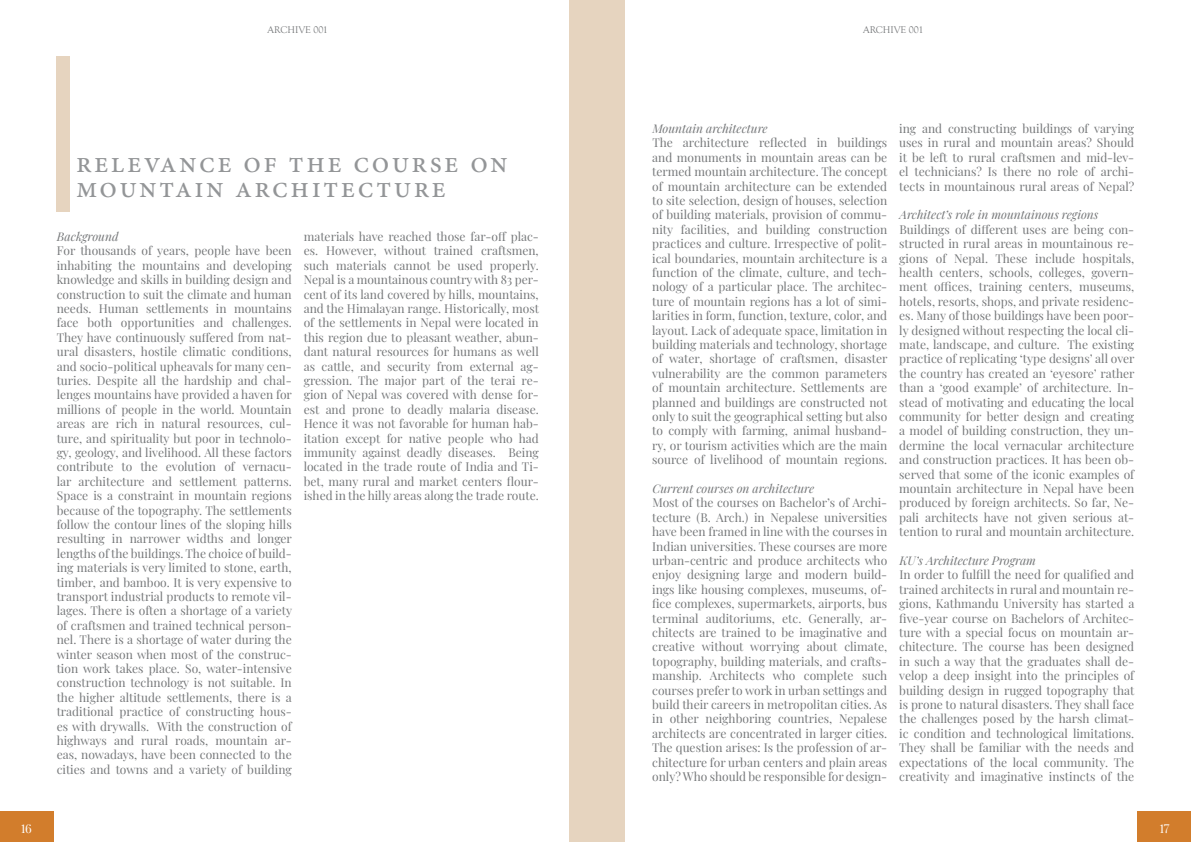
<style>
.page{position:relative;width:1191px;height:842px;background:#fff}
.page>*{position:absolute;margin:0;border:0;box-sizing:border-box;transform-origin:0 0}
.t1{font:30px/25px "Minion Pro";letter-spacing:.08em;color:#939597}
.t2{font:12px/14.4px "Playfair Display";color:#76787a;text-align:justify}
.t3{font:italic 12px "Playfair Display";color:#76787a}
.t4{font:12px "Playfair Display";color:#fff}
.t5{font:10px "Goudy Old Style T";color:#76787a}
</style>
<div class="page">
<div style="left:1138px;top:812px;width:53px;height:30px;background:#d27d2c"></div>
<div style="left:0;top:812px;width:53px;height:30px;background:#d27d2c"></div>
<div style="left:57px;top:57px;width:13px;height:155px;background:#e6d4bf"></div>
<div style="left:568px;top:0;width:56px;height:842px;background:#e6d4bf"></div>
<p class="t5" style="left:267px;top:24px;width:62px">ARCHIVE 001</p>
<p class="t5" style="left:863px;top:24px;width:62px">ARCHIVE 001</p>
<h1 class="t1" style="left:76px;top:152px;width:433px">Relevance of the Course on<br>Mountain Architecture</h1>
<p class="t3" style="left:57px;top:231px;width:63px">Background</p>
<p class="t2" style="left:57px;top:245px;width:237px">For thousands of years, people have been inhabiting the mountains and developing knowledge and skills in building design and construction to suit the climate and human needs. Human settlements in mountains face both opportunities and challenges.<br>They have continuously suffered from nat&shy;ural disasters, hostile climatic conditions, and socio-political upheavals for many cen&shy;turies. Despite all the hardship and chal&shy;lenges mountains have provided a haven for millions of people in the world. Mountain areas are rich in natural resources, cul&shy;ture, and spirituality but poor in technolo&shy;gy, geology, and livelihood. All these factors contribute to the evolution of vernacu&shy;lar architecture and settlement patterns.<br>Space is a constraint in mountain regions because of the topography. The settlements follow the contour lines of the sloping hills resulting in narrower widths and longer lengths of the buildings. The choice of build&shy;ing materials is very limited to stone, earth, timber, and bamboo. It is very expensive to transport industrial products to remote vil&shy;lages. There is often a shortage of a variety of craftsmen and trained technical person&shy;nel. There is a shortage of water during the winter season when most of the construc&shy;tion work takes place. So, water-intensive construction technology is not suitable. In the higher altitude settlements, there is a traditional practice of constructing hous&shy;es with drywalls. With the construction of highways and rural roads, mountain ar&shy;eas, nowadays, have been connected to the cities and towns and a variety of building</p>
<p class="t2" style="left:304px;top:228px;width:237px">materials have reached those far-off plac&shy;es. However, without trained craftsmen, such materials cannot be used properly.<br>Nepal is a mountainous country with 83 per&shy;cent of its land covered by hills, mountains, and the Himalayan range. Historically, most of the settlements in Nepal were located in this region due to pleasant weather, abun&shy;dant natural resources for humans as well as cattle, and security from external ag&shy;gression. The major part of the terai re&shy;gion of Nepal was covered with dense for&shy;est and prone to deadly malaria disease.<br>Hence it was not favorable for human hab&shy;itation except for native people who had immunity against deadly diseases. Being located in the trade route of India and Ti&shy;bet, many rural and market centers flour&shy;ished in the hilly areas along the trade route.</p>
<p class="t3" style="left:652px;top:123px;width:117px">Mountain architecture</p>
<p class="t2" style="left:652px;top:135px;width:237px">The architecture reflected in buildings and monuments in mountain areas can be termed mountain architecture. The concept of mountain architecture can be extended to site selection, design of houses, selection of building materials, provision of commu&shy;nity facilities, and building construction practices and culture. Irrespective of polit&shy;ical boundaries, mountain architecture is a function of the climate, culture, and tech&shy;nology of a particular place. The architec&shy;ture of mountain regions has a lot of simi&shy;larities in form, function, texture, color, and layout. Lack of adequate space, limitation in building materials and technology, shortage of water, shortage of craftsmen, disaster vulnerability are the common parameters of mountain architecture. Settlements are planned and buildings are constructed not only to suit the geographical setting but also to comply with farming, animal husband&shy;ry, or tourism activities which are the main source of livelihood of mountain regions.</p>
<p class="t3" style="left:652px;top:483px;width:163px">Current courses on architecture</p>
<p class="t2" style="left:652px;top:495px;width:236px">Most of the courses on Bachelor’s of Archi&shy;tecture (B. Arch.) in Nepalese universities have been framed in line with the courses in Indian universities. These courses are more urban-centric and produce architects who enjoy designing large and modern build&shy;ings like housing complexes, museums, of&shy;fice complexes, supermarkets, airports, bus terminal auditoriums, etc. Generally, ar&shy;chitects are trained to be imaginative and creative without worrying about climate, topography, building materials, and crafts&shy;manship. Architects who complete such courses prefer to work in urban settings and build their careers in metropolitan cities. As in other neighboring countries, Nepalese architects are concentrated in larger cities.<br>The question arises: Is the profession of ar&shy;chitecture for urban centers and plain areas only? Who should be responsible for design-</p>
<p class="t2" style="left:899px;top:120px;width:236px">ing and constructing buildings of varying uses in rural and mountain areas? Should it be left to rural craftsmen and mid-lev&shy;el technicians? Is there no role of archi&shy;tects in mountainous rural areas of Nepal?</p>
<p class="t3" style="left:899px;top:210px;width:200px">Architect’s role in mountainous regions</p>
<p class="t2" style="left:899px;top:221px;width:237px">Buildings of different uses are being con&shy;structed in rural areas in mountainous re&shy;gions of Nepal. These include hospitals, health centers, schools, colleges, govern&shy;ment offices, training centers, museums, hotels, resorts, shops, and private residenc&shy;es. Many of those buildings have been poor&shy;ly designed without respecting the local cli&shy;mate, landscape, and culture. The existing practice of replicating ‘type designs’ all over the country has created an ‘eyesore’ rather than a ‘good example’ of architecture. In&shy;stead of motivating and educating the local community for better design and creating a model of building construction, they un&shy;dermine the local vernacular architecture and construction practices. It has been ob&shy;served that some of the iconic examples of mountain architecture in Nepal have been produced by foreign architects. So far, Ne&shy;pali architects have not given serious at&shy;tention to rural and mountain architecture.</p>
<p class="t3" style="left:899px;top:555px;width:138px">KU’s Architecture Program</p>
<p class="t2" style="left:899px;top:567px;width:237px">In order to fulfill the need for qualified and trained architects in rural and mountain re&shy;gions, Kathmandu University has started a five-year course on Bachelors of Architec&shy;ture with a special focus on mountain ar&shy;chitecture. The course has been designed in such a way that the graduates shall de&shy;velop a deep insight into the principles of building design in rugged topography that is prone to natural disasters. They shall face the challenges posed by the harsh climat&shy;ic condition and technological limitations.<br>They shall be familiar with the needs and expectations of the local community. The creativity and imaginative instincts of the</p>
<p class="t4" style="left:21px;top:819px;width:12px">16</p>
<p class="t4" style="left:1159px;top:819px;width:11px">17</p>
</div>
